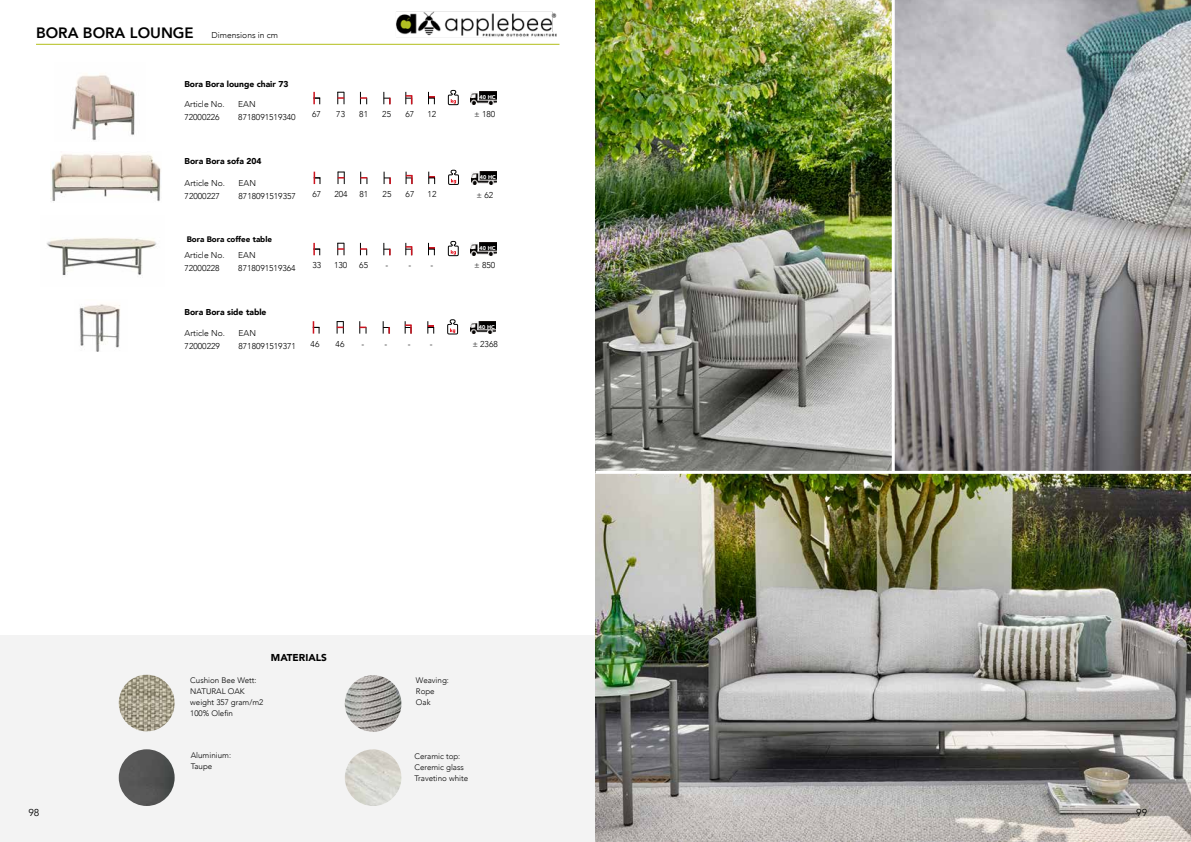
<style>
.page{position:relative;width:1191px;height:842px;background:#fff}
.page>*{position:absolute;margin:0;border:0;box-sizing:border-box;transform-origin:0 0}
.t1{font:800 15px "Avenir";color:#000}
.t2{font:900 10px "Avenir";color:#000}
.t3{font:10px "Avenir";color:#000}
.t4{font:300 8.5px "Avenir";color:#000}
.t5{font:900 8.5px "Avenir";color:#000}
.t6{font:300 8px/11px "Avenir";color:#000}
.t7{font:900 8px "Avenir";color:#000}
.t8{font:900 5.5px "Avenir";color:#fff}
.s1{font-weight:300;font-size:8.5px}
</style>
<div class="page">
<hr style="left:36px;top:44px;width:523px;height:1px;background:#b3be1a">
<svg style="left:338px;top:172px;width:7px;height:12px"></svg>
<svg style="left:360px;top:172px;width:7px;height:12px"></svg>
<svg style="left:313px;top:172px;width:8px;height:13px"></svg>
<svg style="left:405px;top:172px;width:8px;height:13px"></svg>
<svg style="left:428px;top:172px;width:7px;height:12px"></svg>
<svg style="left:383px;top:172px;width:8px;height:13px"></svg>
<svg style="left:448px;top:170px;width:11px;height:15px"></svg>
<img style="left:471px;top:171px;width:25px;height:13px">
<svg style="left:337px;top:321px;width:7px;height:13px"></svg>
<svg style="left:359px;top:321px;width:8px;height:13px"></svg>
<svg style="left:312px;top:321px;width:8px;height:13px"></svg>
<svg style="left:404px;top:321px;width:8px;height:13px"></svg>
<svg style="left:427px;top:321px;width:7px;height:13px"></svg>
<svg style="left:382px;top:321px;width:8px;height:13px"></svg>
<svg style="left:447px;top:319px;width:11px;height:15px"></svg>
<img style="left:470px;top:321px;width:26px;height:13px">
<svg style="left:337px;top:92px;width:8px;height:12px"></svg>
<svg style="left:360px;top:92px;width:7px;height:12px"></svg>
<svg style="left:313px;top:92px;width:7px;height:13px"></svg>
<svg style="left:405px;top:92px;width:7px;height:13px"></svg>
<svg style="left:428px;top:92px;width:7px;height:13px"></svg>
<svg style="left:383px;top:92px;width:8px;height:13px"></svg>
<svg style="left:448px;top:90px;width:11px;height:15px"></svg>
<img style="left:471px;top:92px;width:25px;height:13px">
<svg style="left:337px;top:243px;width:8px;height:12px"></svg>
<svg style="left:360px;top:243px;width:7px;height:12px"></svg>
<svg style="left:313px;top:243px;width:7px;height:13px"></svg>
<svg style="left:405px;top:243px;width:7px;height:13px"></svg>
<svg style="left:428px;top:243px;width:7px;height:13px"></svg>
<svg style="left:383px;top:243px;width:8px;height:13px"></svg>
<div style="left:0;top:635px;width:595px;height:207px;background:#f0f0f0"></div>
<svg style="left:448px;top:241px;width:11px;height:15px"></svg>
<img style="left:471px;top:243px;width:25px;height:13px">
<img style="left:119px;top:675px;width:56px;height:56px">
<img style="left:119px;top:749px;width:56px;height:57px">
<img style="left:71px;top:73px;width:64px;height:68px">
<img style="left:50px;top:154px;width:111px;height:48px">
<img style="left:79px;top:304px;width:41px;height:47px">
<img style="left:46px;top:238px;width:111px;height:37px">
<img style="left:345px;top:675px;width:56px;height:57px;border-radius:28px">
<img style="left:345px;top:749px;width:56px;height:57px;border-radius:28px">
<img style="left:396px;top:11px;width:161px;height:27px">
<img style="left:595px;top:0;width:596px;height:842px">
<hr style="left:595px;top:427px;width:596px;height:3px;background:#fff">
<hr style="left:891px;top:0;width:3px;height:472px;background:#fff">
<hr style="left:595px;top:471px;width:596px;height:3px;background:#fff">
<h1 class="t1" style="left:36px;top:21px;width:244px">BORA BORA LOUNGE <span class="s1">Dimensions in cm</span></h1>
<p class="t5" style="left:184px;top:77px;width:106px">Bora Bora lounge chair 73</p>
<p class="t4" style="left:184px;top:99px;width:42px">Article No.</p>
<p class="t4" style="left:238px;top:99px;width:19px">EAN</p>
<p class="t4" style="left:184px;top:112px;width:37px">72000226</p>
<p class="t4" style="left:238px;top:112px;width:59px">8718091519340</p>
<p class="t5" style="left:185px;top:154px;width:78px">Bora Bora sofa 204</p>
<p class="t4" style="left:312px;top:109px;width:10px">67</p>
<p class="t4" style="left:336px;top:109px;width:10px">73</p>
<p class="t4" style="left:359px;top:109px;width:10px">81</p>
<p class="t4" style="left:382px;top:109px;width:10px">25</p>
<p class="t4" style="left:405px;top:109px;width:10px">67</p>
<p class="t4" style="left:427px;top:109px;width:10px">12</p>
<p class="t8" style="left:479px;top:93px;width:18px">40 HC</p>
<p class="t4" style="left:474px;top:109px;width:23px">± 180</p>
<p class="t8" style="left:480px;top:172px;width:18px">40 HC</p>
<p class="t4" style="left:185px;top:178px;width:42px">Article No.</p>
<p class="t4" style="left:238px;top:178px;width:19px">EAN</p>
<p class="t4" style="left:185px;top:191px;width:37px">72000227</p>
<p class="t4" style="left:238px;top:191px;width:59px">8718091519357</p>
<p class="t4" style="left:476px;top:190px;width:18px">± 62</p>
<p class="t4" style="left:312px;top:189px;width:10px">67</p>
<p class="t4" style="left:334px;top:189px;width:15px">204</p>
<p class="t4" style="left:359px;top:189px;width:10px">81</p>
<p class="t4" style="left:382px;top:189px;width:10px">25</p>
<p class="t4" style="left:405px;top:189px;width:10px">67</p>
<p class="t4" style="left:427px;top:189px;width:10px">12</p>
<p class="t7" style="left:187px;top:232px;width:87px">Bora Bora coffee table</p>
<p class="t4" style="left:184px;top:250px;width:42px">Article No.</p>
<p class="t4" style="left:238px;top:250px;width:19px">EAN</p>
<p class="t4" style="left:184px;top:263px;width:37px">72000228</p>
<p class="t4" style="left:238px;top:263px;width:59px">8718091519364</p>
<p class="t5" style="left:185px;top:305px;width:83px">Bora Bora side table</p>
<p class="t4" style="left:185px;top:328px;width:42px">Article No.</p>
<p class="t4" style="left:238px;top:328px;width:19px">EAN</p>
<p class="t4" style="left:185px;top:341px;width:37px">72000229</p>
<p class="t4" style="left:238px;top:341px;width:59px">8718091519371</p>
<p class="t4" style="left:312px;top:260px;width:10px">33</p>
<p class="t4" style="left:334px;top:260px;width:15px">130</p>
<p class="t4" style="left:359px;top:260px;width:10px">65</p>
<p class="t4" style="left:385px;top:260px;width:27px">- -</p>
<p class="t4" style="left:430px;top:260px;width:4px">-</p>
<p class="t4" style="left:311px;top:339px;width:10px">46</p>
<p class="t4" style="left:336px;top:339px;width:10px">46</p>
<p class="t4" style="left:362px;top:339px;width:27px">- -</p>
<p class="t4" style="left:408px;top:339px;width:26px">- -</p>
<p class="t8" style="left:479px;top:244px;width:18px">40 HC</p>
<p class="t4" style="left:474px;top:260px;width:23px">± 850</p>
<p class="t8" style="left:479px;top:322px;width:18px">40 HC</p>
<p class="t4" style="left:472px;top:339px;width:27px">± 2368</p>
<p class="t6" style="left:190px;top:675px;width:75px">Cushion Bee Wett:<br>NATURAL OAK weight 357 gram/m2<br>100% Olefin</p>
<p class="t2" style="left:271px;top:649px;width:57px">MATERIALS</p>
<p class="t6" style="left:416px;top:674px;width:35px">Weaving:<br>Rope<br>Oak</p>
<p class="t6" style="left:191px;top:749px;width:42px">Aluminium:<br>Taupe</p>
<p class="t6" style="left:414px;top:750px;width:55px">Ceramic top:<br>Ceremic glass<br>Travetino white</p>
<p class="t3" style="left:28px;top:806px;width:13px">98</p>
<p class="t3" style="left:1136px;top:806px;width:13px">99</p>
</div>
